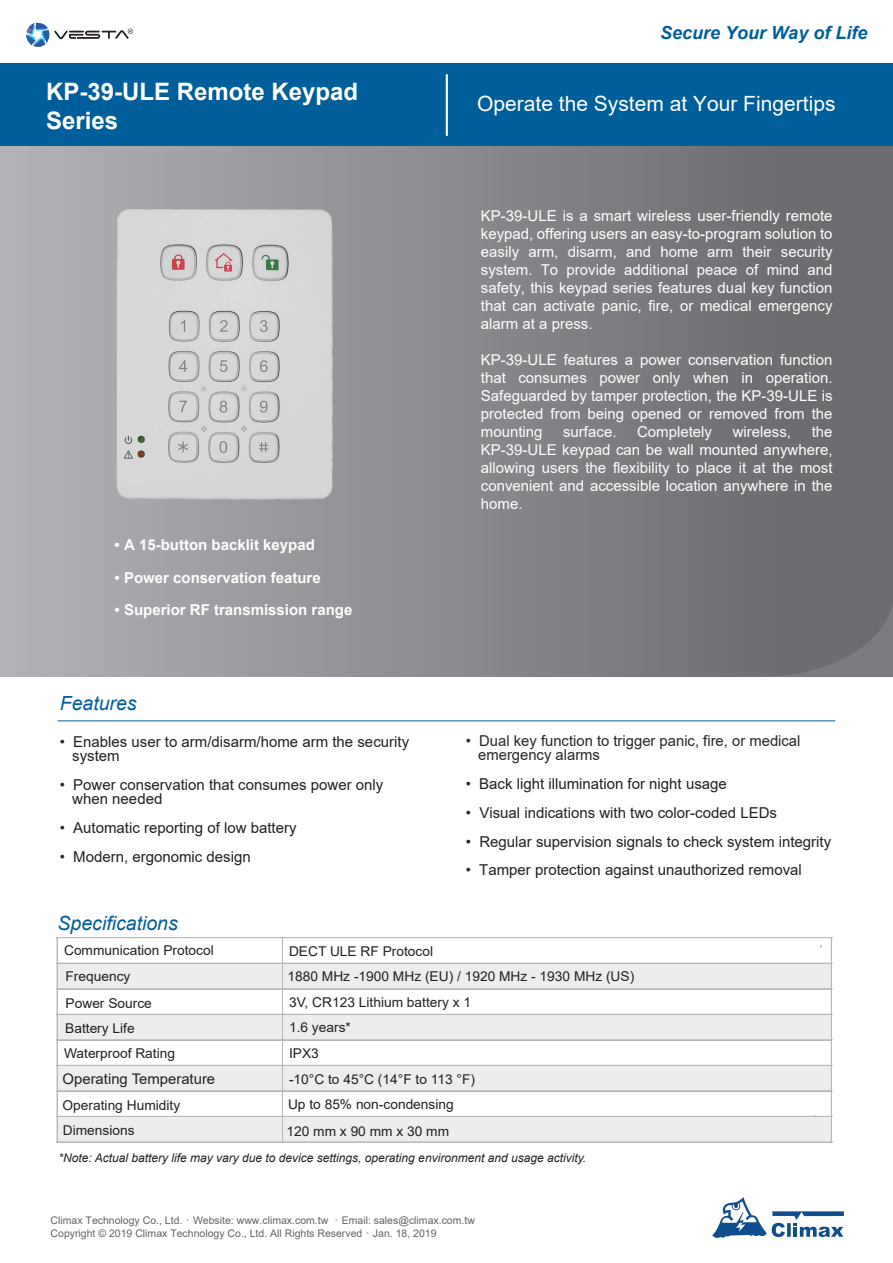
<style>
.page{position:relative;width:893px;height:1263px;background:#fff}
.page>*{position:absolute;margin:0;border:0;box-sizing:border-box;transform-origin:0 0}
.t1{font:700 24px/28.8px "Arial";color:#fff}
.t2{font:21px "Arial";color:#fff}
.t3{font:italic 19.5px "Arial";color:#005e9a}
.t4{font:italic 700 18px "Arial";color:#005e9a}
.t5{font:15px/18px "Arial";color:#fff;text-align:justify}
.t6{font:15px/14.4px "Arial";color:#231f20}
.t7{font:700 15px "Arial";color:#fff}
.t8{font:15px/14.4px "Arial";color:#282526}
.t9{font:14.55px "Arial";color:#231f20}
.t10{font:13.5px/25.7px "Arial";color:#231f20}
.t11{font:italic 12px "Arial";color:#231f20}
.t12{font:10.5px/12.6px "Arial";color:#636366}
.s1{color:#282526}
.s2{font-family:"Adobe Ming Std";font-weight:300}
</style>
<div class="page">
<svg style="left:26px;top:22px;width:107px;height:25px"></svg>
<div style="left:0;top:140px;width:893px;height:536px;background:linear-gradient(to right,#b0b2b5,#656669)"></div>
<svg style="left:764px;top:600px;width:129px;height:77px;background:#6f7073"></svg>
<div style="left:0;top:63px;width:893px;height:83px;background:#005e9a"></div>
<hr style="left:58px;top:720px;width:777px;height:1px;background:#005e9a">
<hr style="left:446px;top:74px;width:2px;height:62px;background:#fff">
<svg style="left:712px;top:1197px;width:132px;height:41px"></svg>
<hr style="left:58px;top:938px;width:225px;height:1px;background:#b6b7b9">
<hr style="left:58px;top:937px;width:225px;height:1px;background:#b6b7b9">
<hr style="left:283px;top:938px;width:548px;height:1px;background:#b6b7b9">
<hr style="left:283px;top:937px;width:548px;height:1px;background:#b6b7b9">
<div style="left:58px;top:964px;width:9px;height:25px;background:#ededed"></div>
<div style="left:273px;top:964px;width:9px;height:25px;background:#ededed"></div>
<div style="left:67px;top:964px;width:206px;height:25px;background:#ededed"></div>
<div style="left:283px;top:964px;width:10px;height:25px;background:#ededed"></div>
<div style="left:822px;top:964px;width:9px;height:25px;background:#ededed"></div>
<div style="left:293px;top:964px;width:529px;height:25px;background:#ededed"></div>
<hr style="left:58px;top:963px;width:225px;height:1px;background:#b6b7b9">
<hr style="left:283px;top:963px;width:548px;height:1px;background:#b6b7b9">
<hr style="left:58px;top:989px;width:225px;height:1px;background:#b6b7b9">
<hr style="left:58px;top:988px;width:225px;height:1px;background:#b6b7b9">
<hr style="left:283px;top:989px;width:548px;height:1px;background:#b6b7b9">
<hr style="left:283px;top:988px;width:548px;height:1px;background:#b6b7b9">
<div style="left:58px;top:1015px;width:9px;height:25px;background:#ededed"></div>
<div style="left:273px;top:1015px;width:9px;height:25px;background:#ededed"></div>
<div style="left:67px;top:1015px;width:206px;height:25px;background:#ededed"></div>
<div style="left:283px;top:1015px;width:10px;height:25px;background:#ededed"></div>
<div style="left:822px;top:1015px;width:9px;height:25px;background:#ededed"></div>
<div style="left:293px;top:1015px;width:529px;height:25px;background:#ededed"></div>
<hr style="left:58px;top:1014px;width:225px;height:1px;background:#b6b7b9">
<hr style="left:283px;top:1014px;width:548px;height:1px;background:#b6b7b9">
<hr style="left:58px;top:1040px;width:225px;height:1px;background:#b6b7b9">
<hr style="left:58px;top:1039px;width:225px;height:1px;background:#b6b7b9">
<hr style="left:283px;top:1040px;width:548px;height:1px;background:#b6b7b9">
<hr style="left:283px;top:1039px;width:548px;height:1px;background:#b6b7b9">
<div style="left:58px;top:1066px;width:9px;height:25px;background:#ededed"></div>
<div style="left:273px;top:1066px;width:9px;height:25px;background:#ededed"></div>
<div style="left:67px;top:1066px;width:206px;height:25px;background:#ededed"></div>
<div style="left:283px;top:1066px;width:10px;height:25px;background:#ededed"></div>
<div style="left:822px;top:1066px;width:9px;height:25px;background:#ededed"></div>
<div style="left:293px;top:1066px;width:529px;height:25px;background:#ededed"></div>
<hr style="left:58px;top:1065px;width:225px;height:1px;background:#b6b7b9">
<hr style="left:283px;top:1065px;width:548px;height:1px;background:#b6b7b9">
<hr style="left:58px;top:1091px;width:225px;height:1px;background:#b6b7b9">
<hr style="left:58px;top:1090px;width:225px;height:1px;background:#b6b7b9">
<hr style="left:283px;top:1091px;width:548px;height:1px;background:#b6b7b9">
<hr style="left:283px;top:1090px;width:548px;height:1px;background:#b6b7b9">
<div style="left:58px;top:1117px;width:9px;height:25px;background:#ededed"></div>
<div style="left:273px;top:1117px;width:9px;height:25px;background:#ededed"></div>
<div style="left:67px;top:1117px;width:206px;height:25px;background:#ededed"></div>
<div style="left:283px;top:1117px;width:10px;height:25px;background:#ededed"></div>
<div style="left:822px;top:1117px;width:9px;height:25px;background:#ededed"></div>
<div style="left:293px;top:1117px;width:529px;height:25px;background:#ededed"></div>
<hr style="left:58px;top:1116px;width:225px;height:1px;background:#b6b7b9">
<hr style="left:283px;top:1116px;width:548px;height:1px;background:#b6b7b9">
<svg style="left:57px;top:937px;width:1px;height:206px"></svg>
<hr style="left:58px;top:1142px;width:225px;height:1px;background:#b6b7b9">
<svg style="left:277px;top:938px;width:7px;height:204px"></svg>
<hr style="left:283px;top:1142px;width:548px;height:1px;background:#b6b7b9">
<svg style="left:831px;top:937px;width:1px;height:206px"></svg>
<img style="left:113px;top:208px;width:223px;height:293px">
<h1 class="t1" style="left:46px;top:78px;width:314px">KP-39-ULE Remote Keypad<br>Series</h1>
<p class="t7" style="left:115px;top:534px;width:202px">• A 15-button backlit keypad</p>
<p class="t7" style="left:115px;top:567px;width:208px">• Power conservation feature</p>
<p class="t7" style="left:115px;top:599px;width:239px">• Superior RF transmission range</p>
<h3 class="t3" style="left:60px;top:690px;width:78px">Features</h3>
<p class="t6" style="left:72px;top:734px;width:338px;text-indent:-13px"><span class="s1">•</span> Enables user to arm/disarm/home arm the security system</p>
<p class="t6" style="left:72px;top:777px;width:313px;text-indent:-13px"><span class="s1">•</span> Power conservation that consumes power only when needed</p>
<p class="t6" style="left:60px;top:821px;width:238px"><span class="s1">•</span> Automatic reporting of low battery</p>
<p class="t6" style="left:60px;top:849px;width:192px"><span class="s1">•</span> Modern, ergonomic design</p>
<h3 class="t3" style="left:58px;top:910px;width:122px">Specifications</h3>
<p class="t10" style="left:64px;top:938px;width:151px">Communication Protocol</p>
<p class="t10" style="left:289px;top:938px;width:146px">DECT ULE RF Protocol</p>
<p class="t4" style="left:660px;top:21px;width:209px">Secure Your Way of Life</p>
<h2 class="t2" style="left:477px;top:89px;width:360px">Operate the System at Your Fingertips</h2>
<p class="t5" style="left:481px;top:207px;width:353px">KP-39-ULE is a smart wireless user-friendly remote keypad, offering users an easy-to-program solution to easily arm, disarm, and home arm their security system. To provide additional peace of mind and safety, this keypad series features dual key function that can activate panic, fire, or medical emergency alarm at a press.</p>
<p class="t5" style="left:481px;top:351px;width:353px">KP-39-ULE features a power conservation function that consumes power only when in operation.<br>Safeguarded by tamper protection, the KP-39-ULE is protected from being opened or removed from the mounting</p>
<p class="t5" style="left:563px;top:423px;width:55px">surface.</p>
<p class="t5" style="left:637px;top:423px;width:77px">Completely</p>
<p class="t5" style="left:733px;top:423px;width:60px">wireless,</p>
<p class="t5" style="left:481px;top:423px;width:353px;text-indent:331px">the KP-39-ULE keypad can be wall mounted anywhere, allowing users the flexibility to place it at the most convenient and accessible location anywhere in the home.</p>
<p class="t8" style="left:478px;top:733px;width:324px;text-indent:-12px">• Dual key function to trigger panic, fire, or medical emergency alarms</p>
<p class="t6" style="left:466px;top:776px;width:263px"><span class="s1">•</span> Back light illumination for night usage</p>
<p class="t6" style="left:466px;top:805px;width:313px">• Visual indications with two color-coded LEDs</p>
<p class="t6" style="left:466px;top:834px;width:367px">• Regular supervision signals to check system integrity</p>
<p class="t6" style="left:466px;top:863px;width:338px"><span class="s1">•</span> Tamper protection against unauthorized removal</p>
<p class="t10" style="left:66px;top:963px;width:66px">Frequency</p>
<p class="t10" style="left:64px;top:990px;width:113px;line-height:25px">Power Source<br>Battery Life<br>Waterproof Rating</p>
<p class="t9" style="left:63px;top:1069px;width:154px">Operating Temperature</p>
<p class="t10" style="left:63px;top:1092px;width:119px">Operating Humidity</p>
<p class="t10" style="left:63px;top:1118px;width:73px">Dimensions</p>
<p class="t10" style="left:288px;top:963px;width:348px;line-height:26.1px">1880 MHz -1900 MHz (EU) / 1920 MHz - 1930 MHz (US)<br>3V, CR123 Lithium battery x 1</p>
<p class="t10" style="left:288px;top:1014px;width:189px">1.6 years*<br>IPX3<br>-10°C to 45°C (14°F to 113 °F)<br>Up to 85% non-condensing</p>
<p class="t10" style="left:286px;top:1118px;width:164px">120 mm x 90 mm x 30 mm</p>
<p class="t11" style="left:59px;top:1150px;width:529px">*Note: Actual battery life may vary due to device settings, operating environment and usage activity.</p>
<p class="t12" style="left:51px;top:1214px;width:426px">Climax Technology Co., Ltd.<span class="s2">．</span>Website: www.climax.com.tw <span class="s2">．</span>Email: sales@climax.com.tw<br>Copyright © 2019 Climax Technology Co., Ltd. All Rights Reserved<span class="s2">．</span>Jan. 18, 2019</p>
</div>
